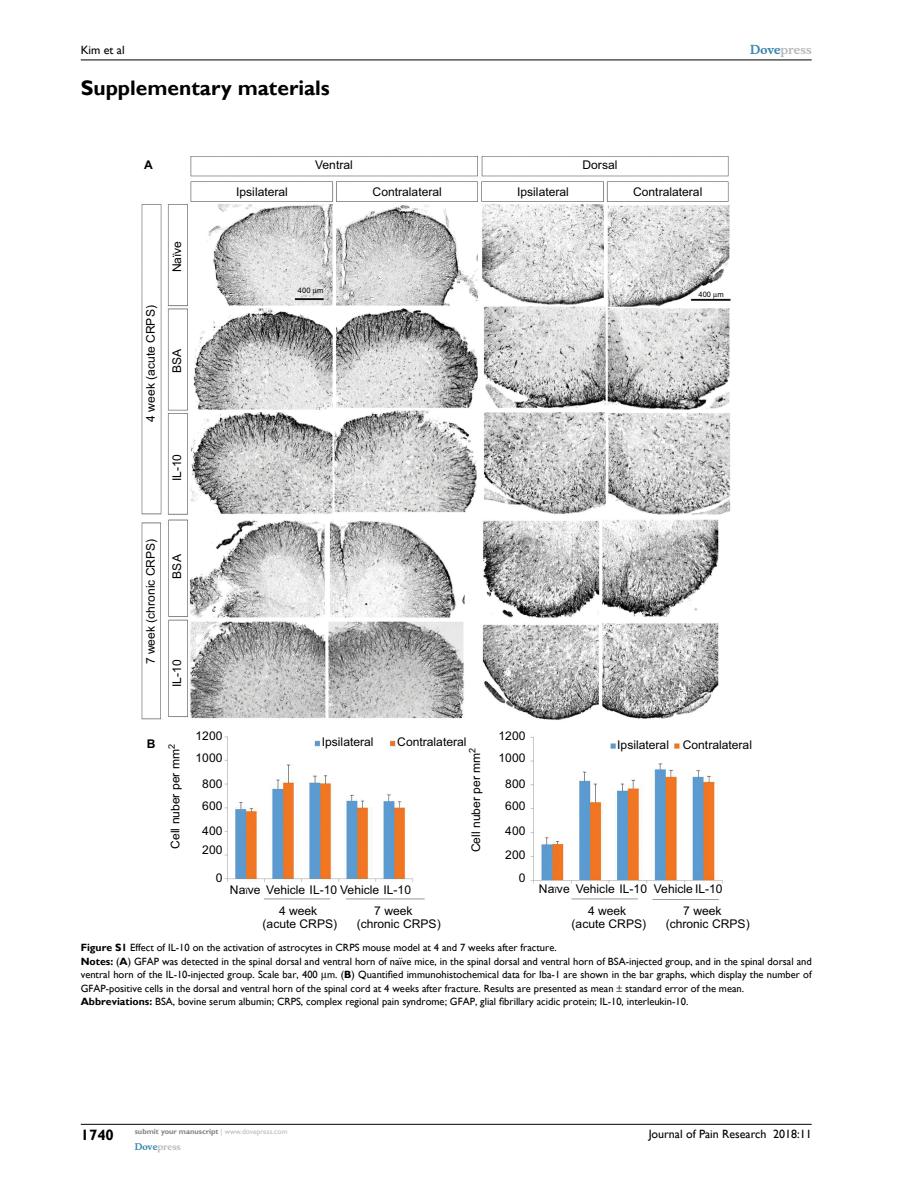
<style>
.page{position:relative;width:918px;height:1188px;background:#fff}
.page>*{position:absolute;margin:0;border:0;box-sizing:border-box;transform-origin:0 0}
.t1{font:700 21px "Gill Sans";color:#000}
.t2{font:700 15px "Gill Sans";color:#000}
.t3{font:12px/23.4px "Arial";color:#000}
.t4{font:12px "Gill Sans";color:#000}
.t5{font:700 12px "Musee";color:#b8babc}
.t6{font:700 12px "Arial";color:#000}
.t7{font:10.5px/13.5px "Gill Sans";color:#000}
.t8{font:700 9px "Musee";color:#b8babc}
.t9{font:700 7.5px "Gill Sans";color:#808285}
.t10{font:7.5px "Arial";color:#000}
.s1{color:#3785ad}
.s2{font-size:9px}
.s3{font-weight:700}
.s4{font-weight:400;color:#b8babc}
</style>
<div class="page">
<hr style="left:81px;top:1124px;width:731px;height:1px;background:#000">
<hr style="left:81px;top:60px;width:731px;height:1px;background:#000">
<img style="left:141px;top:156px;width:590px;height:744px">
<svg style="left:313px;top:289px;width:4px;height:5px"></svg>
<svg style="left:713px;top:293px;width:4px;height:6px"></svg>
<p class="t4" style="left:81px;top:43px;width:45px">Kim et al</p>
<h1 class="t1" style="left:81px;top:76px;width:251px">Supplementary materials</h1>
<p class="t6" style="left:144px;top:157px;width:10px">A</p>
<p class="t3" style="left:139px;top:422px;width:118px;rotate:-90deg">4 week (acute CRPS)</p>
<p class="t3" style="left:165px;top:272px;width:33px;rotate:-90deg">Naïve</p>
<p class="t3" style="left:165px;top:373px;width:26px;rotate:-90deg">BSA</p>
<p class="t3" style="left:165px;top:481px;width:29px;rotate:-90deg">IL-10</p>
<p class="t3" style="left:139px;top:664px;width:127px;rotate:-90deg">7 week (chronic CRPS)</p>
<p class="t3" style="left:165px;top:579px;width:26px;rotate:-90deg">BSA</p>
<p class="t3" style="left:165px;top:687px;width:29px;rotate:-90deg">IL-10</p>
<p class="t3" style="left:236px;top:180px;width:53px">Ipsilateral</p>
<p class="t3" style="left:315px;top:153px;width:39px">Ventral</p>
<p class="t3" style="left:583px;top:153px;width:36px">Dorsal</p>
<p class="t3" style="left:373px;top:180px;width:71px">Contralateral</p>
<p class="t3" style="left:517px;top:180px;width:53px">Ipsilateral</p>
<p class="t3" style="left:633px;top:180px;width:71px">Contralateral</p>
<p class="t10" style="left:298px;top:285px;width:27px">400 m</p>
<p class="t10" style="left:698px;top:289px;width:27px">400 m</p>
<p class="t5" style="left:750px;top:43px;width:63px"><span class="s1">Dove</span>press</p>
<p class="t6" style="left:147px;top:735px;width:10px">B</p>
<p class="t3" style="left:196px;top:724px;width:28px">1200</p>
<p class="t3" style="left:499px;top:724px;width:28px;line-height:22.8px">1200<br>1000</p>
<p class="t3" style="left:505px;top:773px;width:22px;line-height:22.2px">800<br>600</p>
<p class="t3" style="left:505px;top:819px;width:22px;text-align:right">400<br>200<br>0</p>
<p class="t3" style="left:397px;top:730px;width:71px">Contralateral</p>
<p class="t3" style="left:617px;top:733px;width:136px">Ipsilateral Contralateral</p>
<p class="t3" style="left:322px;top:730px;width:53px">Ipsilateral</p>
<p class="t3" style="left:163px;top:849px;width:106px;rotate:-90deg">Cell nuber per mm<sup>2</sup></p>
<p class="t3" style="left:464px;top:852px;width:106px;rotate:-90deg">Cell nuber per mm<sup>2</sup></p>
<p class="t3" style="left:196px;top:745px;width:28px;line-height:25.8px;text-align:center">1000<br>800</p>
<p class="t3" style="left:202px;top:794px;width:22px;line-height:24.8px">600<br>400</p>
<p class="t3" style="left:202px;top:838px;width:22px">200</p>
<p class="t3" style="left:216px;top:866px;width:8px">0</p>
<p class="t3" style="left:384px;top:878px;width:5px">I</p>
<p class="t3" style="left:588px;top:878px;width:61px;line-height:21.9px;text-indent:-49px">Na<span class="s2">ï</span>ve Vehicle IL-10<br>4 week</p>
<p class="t3" style="left:572px;top:912px;width:76px">(acute CRPS)</p>
<p class="t3" style="left:666px;top:912px;width:86px">(chronic CRPS)</p>
<p class="t3" style="left:654px;top:877px;width:70px">Vehicle L-10</p>
<p class="t3" style="left:695px;top:877px;width:5px">I</p>
<p class="t3" style="left:279px;top:879px;width:134px;line-height:21.5px;text-indent:-49px">Na<span class="s2">ï</span>ve Vehicle IL-10 Vehicle L-10<br>4 week</p>
<p class="t3" style="left:263px;top:912px;width:76px">(acute CRPS)</p>
<p class="t3" style="left:357px;top:912px;width:86px">(chronic CRPS)</p>
<p class="t3" style="left:374px;top:899px;width:40px">7 week</p>
<p class="t3" style="left:683px;top:899px;width:40px">7 week</p>
<p class="t7" style="left:81px;top:941px;width:732px"><span class="s3">Figure S1</span> Effect of IL-10 on the activation of astrocytes in CRPS mouse model at 4 and 7 weeks after fracture.<br><span class="s3">Notes:</span> (<span class="s3">A</span>) GFAP was detected in the spinal dorsal and ventral horn of naïve mice, in the spinal dorsal and ventral horn of BSA-injected group, and in the spinal dorsal and ventral horn of the IL-10-injected group. Scale bar, 400 m. (<span class="s3">B</span>) Quantified immunohistochemical data for Iba-1 are shown in the bar graphs, which display the number of GFAP-positive cells in the dorsal and ventral horn of the spinal cord at 4 weeks after fracture. Results are presented as mean standard error of the mean.<br><span class="s3">Abbreviations:</span> BSA, bovine serum albumin; CRPS, complex regional pain syndrome; GFAP, glial fibrillary acidic protein; IL-10, interleukin-10.</p>
<h2 class="t2" style="left:81px;top:1126px;width:35px">1740</h2>
<p class="t9" style="left:135px;top:1127px;width:154px">submit your manuscript <span class="s4">| www.dovepress.com</span></p>
<p class="t8" style="left:135px;top:1141px;width:48px"><span class="s1">Dove</span>press</p>
<p class="t4" style="left:649px;top:1127px;width:164px">Journal of Pain Research 2018:11</p>
</div>
